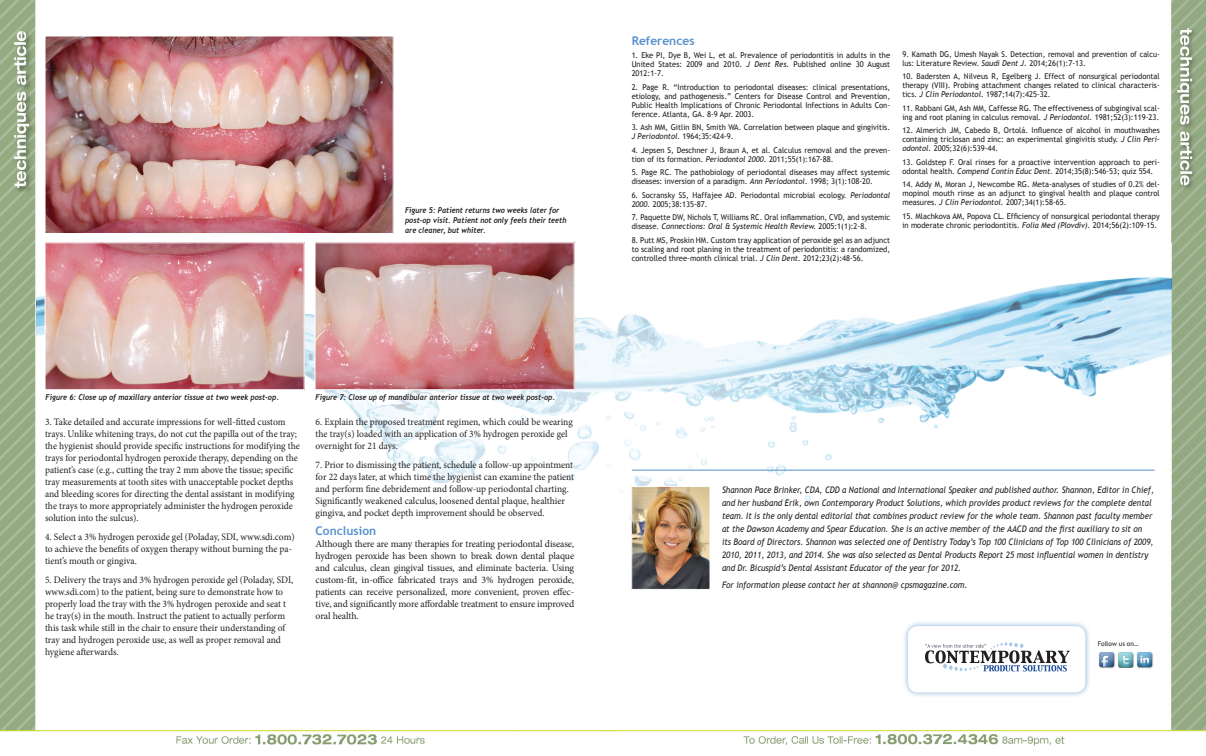
<style>
.page{position:relative;width:1206px;height:756px;background:#fff}
.page>*{position:absolute;margin:0;border:0;box-sizing:border-box;transform-origin:0 0}
.headers{font:700 12px "Trebuchet MS";color:#5691cd}
.listed_direction{font:10px/12px "Minion Pro";color:#231f20;scale:.95 1}
.body{font:10px/12px "Minion Pro";letter-spacing:-.015em;color:#231f20;text-align:justify}
.body-2{font:italic 9px/13px "Trebuchet MS";color:#231f20;scale:.9 1}
.references{font:8px/9px "Trebuchet MS";color:#231f20;scale:.95 1}
.captions{font:italic 700 8px/10px "Trebuchet";color:#231f20;scale:.9 1}
.t1{font:6.5px "Trebuchet MS";color:#231f20}
.s1{font-style:italic}
</style>
<div class="page">
<img style="left:0;top:0;width:1206px;height:746px">
<img style="left:36px;top:243px;width:1136px;height:276px">
<img style="left:633px;top:488px;width:75px;height:100px">
<div style="left:631px;top:486px;width:79px;height:104px;border:1px solid #fff"></div>
<div style="left:902px;top:620px;width:190px;height:78px;background:#5691cd;opacity:.75"></div>
<div style="left:908px;top:626px;width:177px;height:66px;background:#fff;border-radius:10px"></div>
<svg style="left:925px;top:642px;width:145px;height:30px"></svg>
<img style="left:1098px;top:651px;width:18px;height:18px">
<img style="left:1118px;top:651px;width:36px;height:18px">
<hr style="left:632px;top:470px;width:523px;height:1px;background:#5691cd">
<svg style="left:310px;top:389px;width:249px;height:18px"></svg>
<img style="left:47px;top:38px;width:345px;height:194px">
<div style="left:45px;top:36px;width:349px;height:198px;border:1px solid #fff"></div>
<img style="left:47px;top:244px;width:256px;height:144px">
<div style="left:45px;top:242px;width:260px;height:148px;border:1px solid #fff"></div>
<img style="left:317px;top:244px;width:256px;height:144px">
<div style="left:315px;top:242px;width:260px;height:148px;border:1px solid #fff"></div>
<p class="captions" style="left:405px;top:205px;width:181px">Figure 5: Patient returns two weeks later for post-op visit. Patient not only feels their teeth are cleaner, but whiter.</p>
<p class="captions" style="left:46px;top:392px;width:261px">Figure 6: Close up of maxillary anterior tissue at two week post-op.</p>
<p class="captions" style="left:316px;top:392px;width:268px">Figure 7: Close up of mandibular anterior tissue at two week post-op.</p>
<p class="listed_direction" style="left:45px;top:416px;width:270px">3. Take detailed and accurate impressions for well-fitted custom trays. Unlike whitening trays, do not cut the papilla out of the tray; the hygienist should provide specific instructions for modifying the trays for periodontal hydrogen peroxide therapy, depending on the patient’s case (e.g., cutting the tray 2 mm above the tissue; specific tray measurements at tooth sites with unacceptable pocket depths and bleeding scores for directing the dental assistant in modifying the trays to more appropriately administer the hydrogen peroxide solution into the sulcus).</p>
<p class="listed_direction" style="left:45px;top:531px;width:264px">4. Select a 3% hydrogen peroxide gel (Poladay, SDI, www.sdi.com) to achieve the benefits of oxygen therapy without burning the pa&shy;tient’s mouth or gingiva.</p>
<p class="listed_direction" style="left:45px;top:574px;width:263px">5. Delivery the trays and 3% hydrogen peroxide gel (Poladay, SDI, www.sdi.com) to the patient, being sure to demonstrate how to properly load the tray with the 3% hydrogen peroxide and seat t he tray(s) in the mouth. Instruct the patient to actually perform this task while still in the chair to ensure their understanding of tray and hydrogen peroxide use, as well as proper removal and hygiene afterwards.</p>
<p class="listed_direction" style="left:316px;top:416px;width:272px">6. Explain the proposed treatment regimen, which could be wearing the tray(s) loaded with an application of 3% hydrogen peroxide gel overnight for 21 days.</p>
<p class="listed_direction" style="left:316px;top:459px;width:274px">7. Prior to dismissing the patient, schedule a follow-up appointment for 22 days later, at which time the hygienist can examine the patient and perform fine debridement and follow-up periodontal charting.<br>Significantly weakened calculus, loosened dental plaque, healthier gingiva, and pocket depth improvement should be observed.</p>
<p class="headers" style="left:316px;top:524px;width:62px">Conclusion</p>
<p class="body" style="left:316px;top:538px;width:260px">Although there are many therapies for treating periodontal disease, hydrogen peroxide has been shown to break down dental plaque and calculus, clean gingival tissues, and eliminate bacteria. Using custom-fit, in-office fabricated trays and 3% hydrogen peroxide, patients can receive personalized, more convenient, proven effec&shy;tive, and significantly more affordable treatment to ensure improved oral health.</p>
<p class="headers" style="left:632px;top:33px;width:64px">References</p>
<p class="references" style="left:632px;top:51px;width:274px;text-align:justify">1. Eke PI, Dye B, Wei L, et al. Prevalence of periodontitis in adults in the United States: 2009 and 2010. <span class="s1">J Dent Res.</span> Published online 30 August 2012:1-7.</p>
<p class="references" style="left:632px;top:83px;width:274px;text-align:justify">2. Page R. “Introduction to periodontal diseases: clinical presentations, etiology, and pathogenesis.” Centers for Disease Control and Prevention, Public Health Implications of Chronic Periodontal Infections in Adults Con&shy;ference. Atlanta, GA. 8-9 Apr. 2003.</p>
<p class="references" style="left:632px;top:123px;width:274px">3. Ash MM, Gitlin BN, Smith WA. Correlation between plaque and gingivitis.<br><span class="s1">J Periodontol.</span> 1964;35:424-9.</p>
<p class="references" style="left:632px;top:146px;width:274px">4. Jepsen S, Deschner J, Braun A, et al. Calculus removal and the preven&shy;tion of its formation. <span class="s1">Periodontol 2000.</span> 2011;55(1):167-88.</p>
<p class="references" style="left:632px;top:168px;width:274px">5. Page RC. The pathobiology of periodontal diseases may affect systemic diseases: inversion of a paradigm. <span class="s1">Ann Periodontol.</span> 1998; 3(1):108-20.</p>
<p class="references" style="left:632px;top:191px;width:274px">6. Socransky SS, Haffajee AD. Periodontal microbial ecology. <span class="s1">Periodontal<br>2000.</span> 2005;38:135-87.</p>
<p class="references" style="left:632px;top:213px;width:274px">7. Paquette DW, Nichols T, Williams RC. Oral inflammation, CVD, and systemic disease. <span class="s1">Connections: Oral &amp; Systemic Health Review.</span> 2005:1(1):2-8.</p>
<p class="references" style="left:632px;top:236px;width:274px;text-align:justify">8. Putt MS, Proskin HM. Custom tray application of peroxide gel as an adjunct to scaling and root planing in the treatment of periodontitis: a randomized, controlled three-month clinical trial. <span class="s1">J Clin Dent.</span> 2012;23(2):48-56.</p>
<p class="references" style="left:902px;top:49px;width:273px">9. Kamath DG, Umesh Nayak S. Detection, removal and prevention of calcu&shy;lus: Literature Review. <span class="s1">Saudi Dent J.</span> 2014;26(1):7-13.</p>
<p class="references" style="left:902px;top:72px;width:273px;text-align:justify">10. Badersten A, Nilveus R, Egelberg J. Effect of nonsurgical periodontal therapy (VIII). Probing attachment changes related to clinical characteris&shy;tics. <span class="s1">J Clin Periodontol.</span> 1987;14(7):425-32.</p>
<p class="references" style="left:902px;top:103px;width:273px">11. Rabbani GM, Ash MM, Caffesse RG. The effectiveness of subgingival scal&shy;ing and root planing in calculus removal. <span class="s1">J Periodontol.</span> 1981;52(3):119-23.</p>
<p class="references" style="left:902px;top:126px;width:273px;text-align:justify">12. Almerich JM, Cabedo B, Ortolá. Influence of alcohol in mouthwashes containing triclosan and zinc: an experimental gingivitis study. <span class="s1">J Clin Peri&shy;odontol.</span> 2005;32(6):539-44.</p>
<p class="references" style="left:902px;top:157px;width:273px">13. Goldstep F. Oral rinses for a proactive intervention approach to peri&shy;odontal health. <span class="s1">Compend Contin Educ Dent.</span> 2014;35(8):546-53; quiz 554.</p>
<p class="references" style="left:902px;top:180px;width:273px;text-align:justify">14. Addy M, Moran J, Newcombe RG. Meta-analyses of studies of 0.2% del&shy;mopinol mouth rinse as an adjunct to gingival health and plaque control measures. <span class="s1">J Clin Periodontol.</span> 2007;34(1):58-65.</p>
<p class="references" style="left:902px;top:211px;width:272px">15. Mlachkova AM, Popova CL. Efficiency of nonsurgical periodontal therapy in moderate chronic periodontitis. <span class="s1">Folia Med (Plovdiv).</span> 2014;56(2):109-15.</p>
<p class="body-2" style="left:722px;top:484px;width:482px">Shannon Pace Brinker, CDA, CDD a National and International Speaker and published author. Shannon, Editor in Chief, and her husband Erik, own Contemporary Product Solutions, which provides product reviews for the complete dental team. It is the only dental editorial that combines product review for the whole team. Shannon past faculty member at the Dawson Academy and Spear Education. She is an active member of the AACD and the first auxiliary to sit on<br>its Board of Directors. Shannon was selected one of Dentistry Today’s Top 100 Clinicians of Top 100 Clinicians of 2009, 2010, 2011, 2013, and 2014. She was also selected as Dental Products Report 25 most influential women in dentistry and Dr. Bicuspid’s Dental Assistant Educator of the year for 2012.</p>
<p class="body-2" style="left:722px;top:579px;width:274px">For information please contact her at shannon@ cpsmagazine.com.</p>
<p class="t1" style="left:1098px;top:640px;width:42px">Follow us on…</p>
</div>
